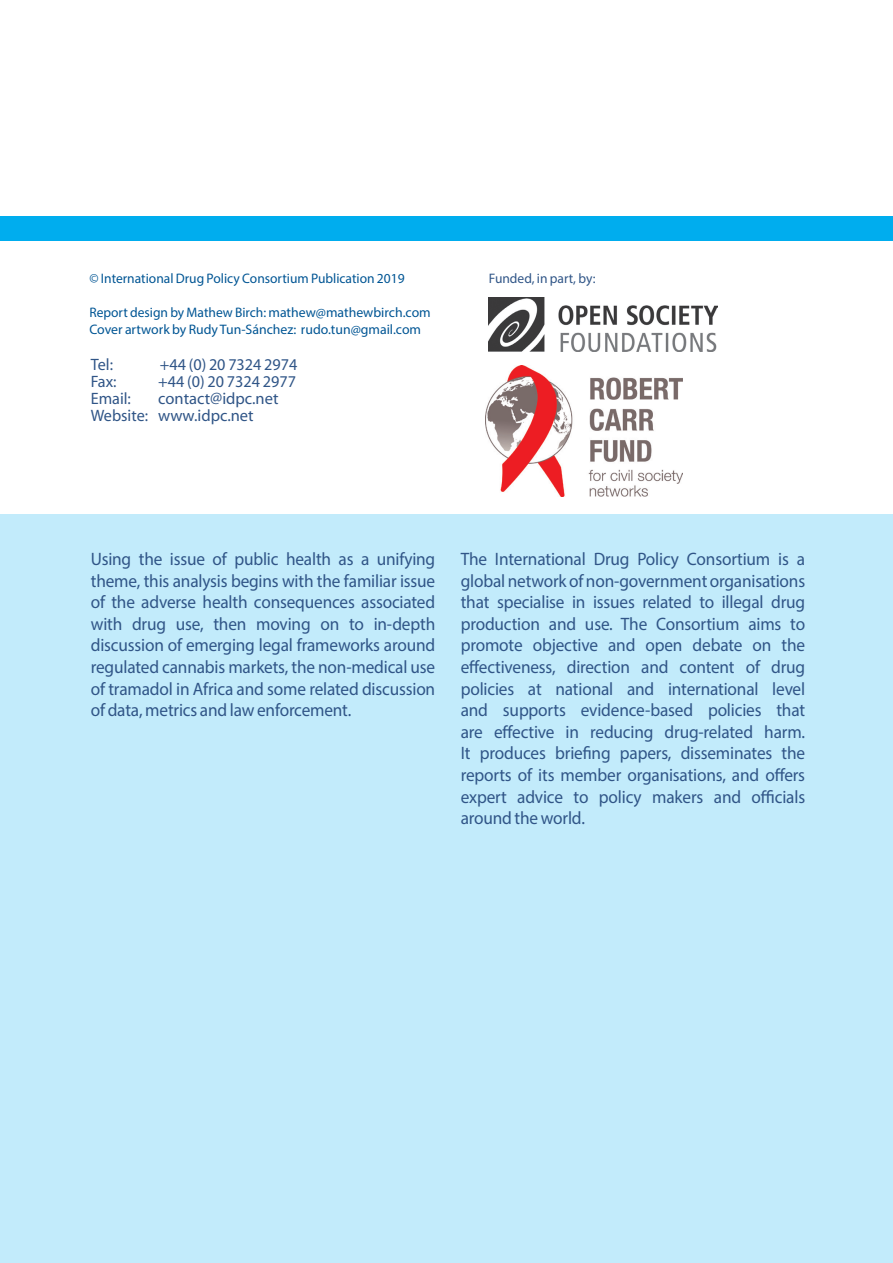
<style>
.page{position:relative;width:893px;height:1263px;background:#fff}
.page>*{position:absolute;margin:0;border:0;box-sizing:border-box;transform-origin:0 0}
.Body{font:18px/21.6px "Myriad Pro";letter-spacing:-.01em;color:#305587;text-align:justify;scale:.96 1}
.Body-2{font:16.5px "Myriad";color:#305587}
.Body-3{font:13.8px "Myriad Pro";color:#005594}
.Body-4{font:13.8px "Myriad Pro";color:#305587}
</style>
<div class="page">
<div style="left:0;top:216px;width:893px;height:25px;background:#00adee"></div>
<img style="left:489px;top:298px;width:229px;height:54px">
<div style="left:0;top:514px;width:893px;height:749px;background:#c2ebfb"></div>
<img style="left:486px;top:366px;width:197px;height:130px">
<p class="Body-3" style="left:89px;top:270px;width:317px">© International Drug Policy Consortium Publication 2019</p>
<p class="Body-3" style="left:89px;top:304px;width:343px">Report design by Mathew Birch: mathew@mathewbirch.com</p>
<p class="Body-3" style="left:89px;top:321px;width:333px">Cover artwork by Rudy Tun-Sánchez: rudo.tun@gmail.com</p>
<p class="Body-2" style="left:91px;top:356px;width:24px">Tel:</p>
<p class="Body-2" style="left:160px;top:356px;width:139px">+44 (0) 20 7324 2974</p>
<p class="Body-2" style="left:91px;top:373px;width:27px">Fax:</p>
<p class="Body-2" style="left:158px;top:373px;width:139px">+44 (0) 20 7324 2977</p>
<p class="Body-2" style="left:91px;top:391px;width:42px">Email:</p>
<p class="Body-2" style="left:158px;top:391px;width:122px">contact@idpc.net</p>
<p class="Body-2" style="left:91px;top:408px;width:164px">Website: www.idpc.net</p>
<p class="Body-4" style="left:489px;top:269px;width:108px">Funded, in part, by:</p>
<p class="Body" style="left:91px;top:548px;width:360px">Using the issue of public health as a unifying theme, this analysis begins with the familiar issue of the adverse health consequences associated with drug use, then moving on to in-depth discussion of emerging legal frameworks around regulated cannabis markets, the non-medical use of tramadol in Africa and some related discussion of data, metrics and law enforcement.</p>
<p class="Body" style="left:461px;top:548px;width:360px">The International Drug Policy Consortium is a global network of non-government organisations that specialise in issues related to illegal drug production and use. The Consortium aims to promote objective and open debate on the effectiveness, direction and content of drug policies at national and international level and supports evidence-based policies that are effective in reducing drug-related harm.<br>It produces briefing papers, disseminates the reports of its member organisations, and offers expert advice to policy makers and officials around the world.</p>
</div>
